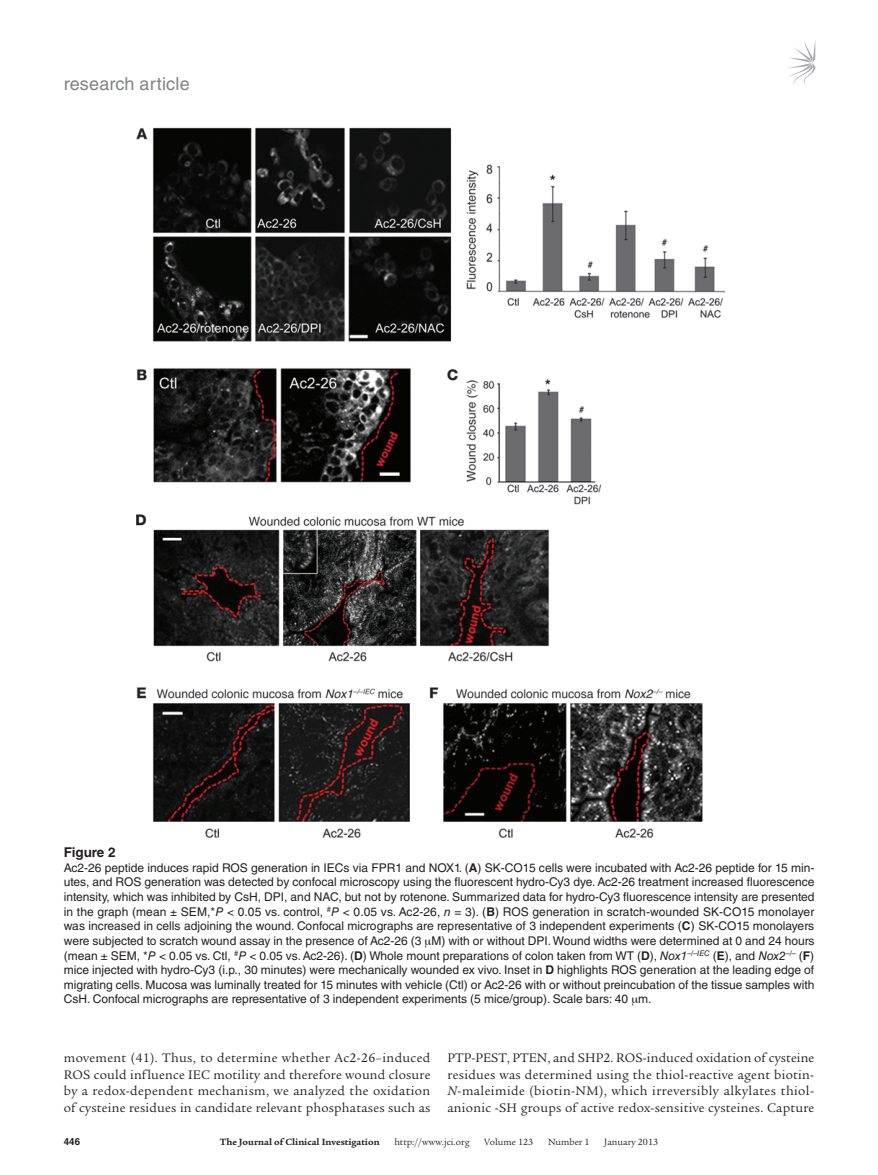
<style>
.page{position:relative;width:878px;height:1175px;background:#fff}
.page>*{position:absolute;margin:0;border:0;box-sizing:border-box;transform-origin:0 0}
.t1{font:18px "Helvetica LT Std";letter-spacing:.01em;color:#808285}
.t2{font:13.5px/16.5px "Legacy Serif Std";letter-spacing:.015em;color:#231f20;text-align:justify}
.t3{font:700 13.5px "Helvetica LT Std";color:#231f20}
.t4{font:12px/14.7px "Helvetica LT Std";color:#231f20;text-align:justify}
.t5{font:9.75px "Legacy Serif Std";color:#231f20}
.t6{font:700 9.75px "Legacy Serif Std";color:#231f20}
.t7{font:700 9.75px "Helvetica LT Std";color:#231f20}
.s1{font-weight:700}
.s2{font-style:italic}
</style>
<div class="page">
<svg style="left:789px;top:42px;width:26px;height:43px"></svg>
<img style="left:136px;top:127px;width:588px;height:711px">
<h1 class="t1" style="left:64px;top:73px;width:127px">research article</h1>
<p class="t3" style="left:64px;top:844px;width:53px">Figure 2</p>
<p class="t4" style="left:64px;top:860px;width:752px">Ac2-26 peptide induces rapid ROS generation in IECs via FPR1 and NOX1. (<span class="s1">A</span>) SK-CO15 cells were incubated with Ac2-26 peptide for 15 min&shy;utes, and ROS generation was detected by confocal microscopy using the fluorescent hydro-Cy3 dye. Ac2-26 treatment increased fluorescence intensity, which was inhibited by CsH, DPI, and NAC, but not by rotenone. Summarized data for hydro-Cy3 fluorescence intensity are presented in the graph (mean ± SEM,*<span class="s2">P</span> &lt; 0.05 vs. control, <sup>#</sup><span class="s2">P</span> &lt; 0.05 vs. Ac2-26, <span class="s2">n</span> = 3). (<span class="s1">B</span>) ROS generation in scratch-wounded SK-CO15 monolayer was increased in cells adjoining the wound. Confocal micrographs are representative of 3 independent experiments (<span class="s1">C</span>) SK-CO15 monolayers were subjected to scratch wound assay in the presence of Ac2-26 (3 M) with or without DPI. Wound widths were determined at 0 and 24 hours (mean ± SEM, *<span class="s2">P</span> &lt; 0.05 vs. Ctl, <sup>#</sup><span class="s2">P</span> &lt; 0.05 vs. Ac2-26). (<span class="s1">D</span>) Whole mount preparations of colon taken from WT (<span class="s1">D</span>), <span class="s2">Nox1</span><sup>–/–IEC</sup> (<span class="s1">E</span>), and <span class="s2">Nox2</span><sup>–/–</sup> (<span class="s1">F</span>) mice injected with hydro-Cy3 (i.p., 30 minutes) were mechanically wounded ex vivo. Inset in <span class="s1">D</span> highlights ROS generation at the leading edge of migrating cells. Mucosa was luminally treated for 15 minutes with vehicle (Ctl) or Ac2-26 with or without preincubation of the tissue samples with CsH. Confocal micrographs are representative of 3 independent experiments (5 mice/group). Scale bars: 40 m.</p>
<p class="t2" style="left:64px;top:1049px;width:368px">movement (41). Thus, to determine whether Ac2-26–induced ROS could influence IEC motility and therefore wound closure by a redox-dependent mechanism, we analyzed the oxidation of cysteine residues in candidate relevant phosphatases such as</p>
<p class="t2" style="left:447px;top:1049px;width:368px">PTP-PEST, PTEN, and SHP2. ROS-induced oxidation of cysteine residues was determined using the thiol-reactive agent biotin-<span class="s2">N</span>-maleimide (biotin-NM), which irreversibly alkylates thiol&shy;anionic -SH groups of active redox-sensitive cysteines. Capture</p>
<p class="t7" style="left:64px;top:1135px;width:18px">446</p>
<p class="t6" style="left:220px;top:1135px;width:161px">The Journal of Clinical Investigation</p>
<p class="t5" style="left:394px;top:1136px;width:77px">http://www.jci.org</p>
<p class="t5" style="left:484px;top:1136px;width:50px">Volume 123</p>
<p class="t5" style="left:548px;top:1136px;width:43px">Number 1</p>
<p class="t5" style="left:604px;top:1136px;width:55px">January 2013</p>
</div>
